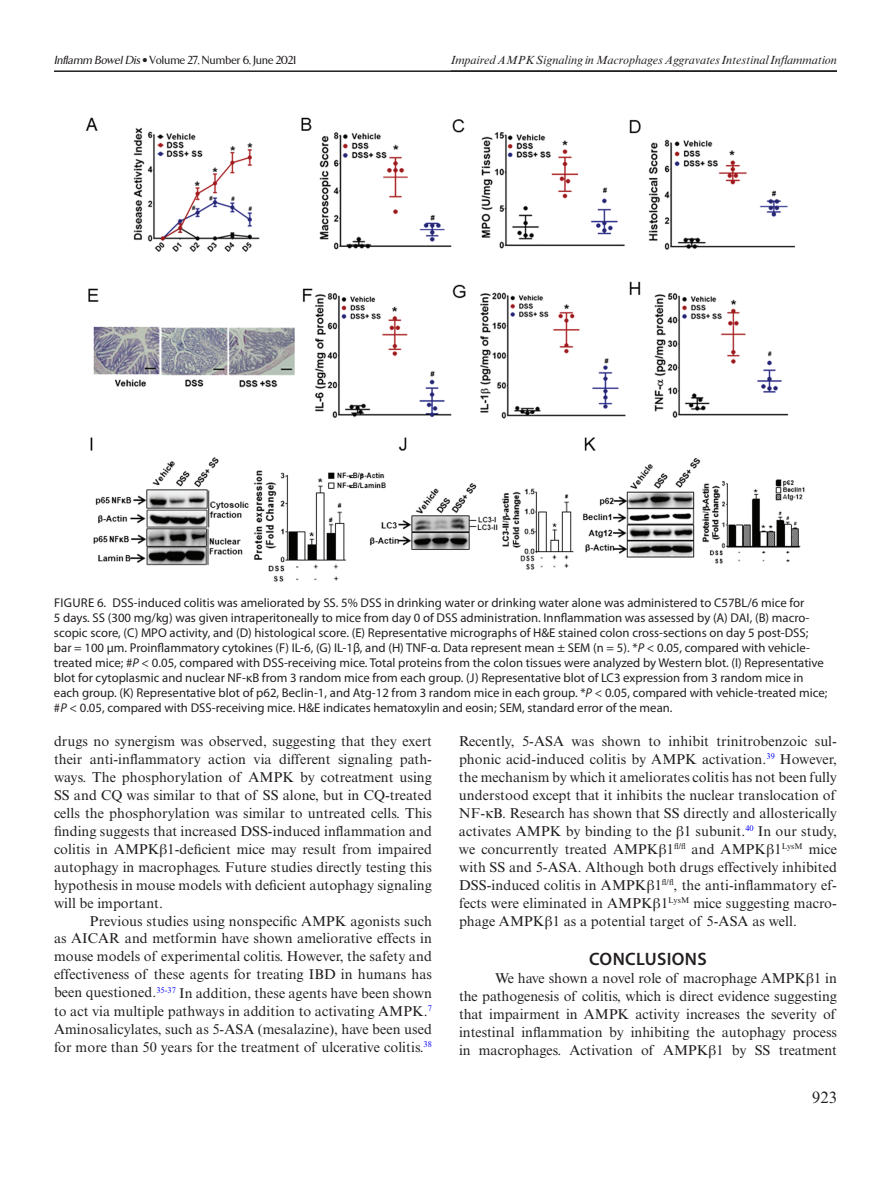
<style>
.page{position:relative;width:891px;height:1188px;background:#fff}
.page>*{position:absolute;margin:0;border:0;box-sizing:border-box;transform-origin:0 0}
.t1{font:600 18px "Myriad Pro";letter-spacing:.02em;color:#231f20}
.t2{font:16.5px "Times New Roman MT Std";color:#231f20}
.t3{font:14.25px/18px "Times New Roman MT Std";letter-spacing:.005em;color:#231f20;text-align:justify}
.t4{font:12.75px/15px "Myriad Pro";color:#231f20}
.t5{font:italic 12px "Times New Roman MT Std";color:#231f20}
.t6{font:500 12px "TF Arrow";color:#231f20}
.s1{font-style:italic}
.s2{font-family:"Gandhari Unicode"}
</style>
<div class="page">
<hr style="left:54px;top:70px;width:783px;height:2px;background:#231f20">
<img style="left:86px;top:117px;width:719px;height:465px">
<p class="t6" style="left:54px;top:54px;width:244px"><span class="s1">Inflamm BowelDis</span>• Volume 27, Number 6, June 2021</p>
<p class="t5" style="left:451px;top:54px;width:388px">Impaired AMPK Signaling in Macrophages Aggravates Intestinal Inflammation</p>
<p class="t4" style="left:54px;top:595px;width:775px">FIGURE 6. DSS-induced colitis was ameliorated by SS. 5% DSS in drinking water or drinking water alone was administered to C57BL/6 mice for<br>5 days. SS (300 mg/kg) was given intraperitoneally to mice from day 0 of DSS administration. Innflammation was assessed by (A) DAI, (B) macro&shy;scopic score, (C) MPO activity, and (D) histological score. (E) Representative micrographs of H&amp;E stained colon cross-sections on day 5 post-DSS; bar = 100 μm. Proinflammatory cytokines (F) IL-6, (G) IL-1β, and (H) TNF-α. Data represent mean ± SEM (n = 5). *<span class="s1">P</span> &lt; 0.05, compared with vehicle&shy;treated mice; #<span class="s1">P</span> &lt; 0.05, compared with DSS-receiving mice. Total proteins from the colon tissues were analyzed by Western blot. (I) Representative blot for cytoplasmic and nuclear NF-κB from 3 random mice from each group. (J) Representative blot of LC3 expression from 3 random mice in each group. (K) Representative blot of p62, Beclin-1, and Atg-12 from 3 random mice in each group. *<span class="s1">P</span> &lt; 0.05, compared with vehicle-treated mice; #<span class="s1">P</span> &lt; 0.05, compared with DSS-receiving mice. H&amp;E indicates hematoxylin and eosin; SEM, standard error of the mean.</p>
<p class="t3" style="left:54px;top:732px;width:380px">drugs no synergism was observed, suggesting that they exert their anti-inflammatory action via different signaling path&shy;ways. The phosphorylation of AMPK by cotreatment using SS and CQ was similar to that of SS alone, but in CQ-treated cells the phosphorylation was similar to untreated cells. This finding suggests that increased DSS-induced inflammation and colitis in AMPK<span class="s2">β</span>1-deficient mice may result from impaired autophagy in macrophages. Future studies directly testing this hypothesis in mouse models with deficient autophagy signaling will be important.</p>
<p class="t3" style="left:54px;top:912px;width:380px;text-indent:36px">Previous studies using nonspecific AMPK agonists such as AICAR and metformin have shown ameliorative effects in mouse models of experimental colitis. However, the safety and effectiveness of these agents for treating IBD in humans has been questioned.<sup>35-37</sup> In addition, these agents have been shown to act via multiple pathways in addition to activating AMPK.<sup>7<br></sup>Aminosalicylates, such as 5-ASA (mesalazine), have been used for more than 50 years for the treatment of ulcerative colitis.<sup>38</sup></p>
<p class="t3" style="left:459px;top:732px;width:380px">Recently, 5-ASA was shown to inhibit trinitrobenzoic sul&shy;phonic acid-induced colitis by AMPK activation.<sup>39</sup> However, the mechanism by which it ameliorates colitis has not been fully understood except that it inhibits the nuclear translocation of NF-<span class="s2">κ</span>B. Research has shown that SS directly and allosterically activates AMPK by binding to the <span class="s2">β</span>1 subunit.<sup>40</sup> In our study, we concurrently treated AMPK<span class="s2">β</span>1<sup>fl/fl</sup> and AMPK<span class="s2">β</span>1<sup>LysM</sup> mice with SS and 5-ASA. Although both drugs effectively inhibited DSS-induced colitis in AMPK<span class="s2">β</span>1<sup>fl/fl</sup>, the anti-inflammatory ef&shy;fects were eliminated in AMPK<span class="s2">β</span>1<sup>LysM</sup> mice suggesting macro&shy;phage AMPK<span class="s2">β</span>1 as a potential target of 5-ASA as well.</p>
<p class="t1" style="left:589px;top:947px;width:119px">CONCLUSIONS</p>
<p class="t3" style="left:459px;top:969px;width:380px;text-indent:36px">We have shown a novel role of macrophage AMPK<span class="s2">β</span>1 in the pathogenesis of colitis, which is direct evidence suggesting that impairment in AMPK activity increases the severity of intestinal inflammation by inhibiting the autophagy process in macrophages. Activation of AMPK<span class="s2">β</span>1 by SS treatment</p>
<p class="t2" style="left:812px;top:1088px;width:26px">923</p>
</div>
